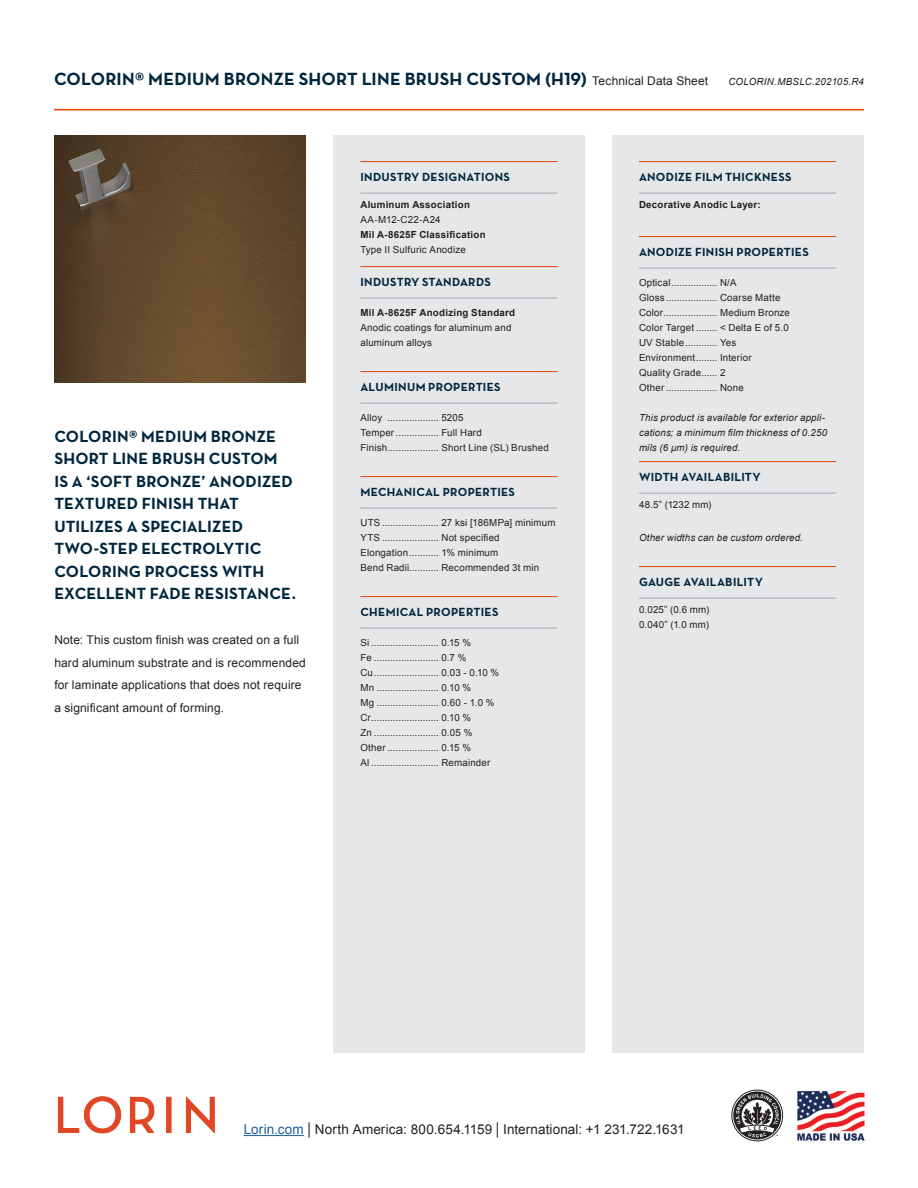
<style>
.page{position:relative;width:918px;height:1188px;background:#fff}
.page>*{position:absolute;margin:0;border:0;box-sizing:border-box;transform-origin:0 0}
.t1{font:700 18px "Neutraface Text";letter-spacing:.01em;color:#00263e}
.t2{font:700 16.5px/22.5px "Neutraface Text";letter-spacing:.01em;color:#00263e}
.t3{font:13.5px "Arial";letter-spacing:.01em;color:#231f20}
.t4{font:700 12px "Neutraface Text";letter-spacing:.025em;color:#00263e}
.t5{font:12px/22.5px "Arial";letter-spacing:.01em;color:#231f20}
.t6{font:9.75px "Arial";letter-spacing:.02em;color:#231f20}
.t7{font:italic 9.75px/15px "Arial";letter-spacing:.02em;color:#231f20}
.t8{font:700 9.75px "Arial";letter-spacing:.025em;color:#231f20}
.t9{font:3.15px "Arial";color:#231f20}
.s1{font-family:"Arial";font-weight:400;font-size:12px;color:#231f20}
.s2{color:#175d9e}
.s3{font-size:16.2px}
</style>
<div class="page">
<div style="left:333px;top:135px;width:252px;height:918px;background:#e6e7e9"></div>
<div style="left:612px;top:135px;width:252px;height:918px;background:#e6e7e9"></div>
<img style="left:57px;top:1096px;width:158px;height:38px">
<hr style="left:244px;top:1135px;width:60px;height:1px;background:#175d9e">
<img style="left:797px;top:1091px;width:68px;height:50px">
<img style="left:54px;top:135px;width:252px;height:248px">
<hr style="left:360px;top:161px;width:198px;height:1px;background:#e74300">
<hr style="left:360px;top:193px;width:198px;height:1px;background:#a8a9ad">
<hr style="left:360px;top:266px;width:198px;height:1px;background:#e74300">
<hr style="left:360px;top:298px;width:198px;height:1px;background:#a8a9ad">
<hr style="left:360px;top:371px;width:198px;height:1px;background:#e74300">
<hr style="left:360px;top:403px;width:198px;height:1px;background:#a8a9ad">
<hr style="left:360px;top:476px;width:198px;height:1px;background:#e74300">
<hr style="left:360px;top:508px;width:198px;height:1px;background:#a8a9ad">
<hr style="left:360px;top:596px;width:198px;height:1px;background:#e74300">
<hr style="left:360px;top:628px;width:198px;height:1px;background:#a8a9ad">
<hr style="left:639px;top:161px;width:197px;height:1px;background:#e74300">
<hr style="left:639px;top:193px;width:197px;height:1px;background:#a8a9ad">
<hr style="left:639px;top:236px;width:197px;height:1px;background:#e74300">
<hr style="left:639px;top:268px;width:197px;height:1px;background:#a8a9ad">
<hr style="left:639px;top:461px;width:197px;height:1px;background:#e74300">
<hr style="left:639px;top:493px;width:197px;height:1px;background:#a8a9ad">
<hr style="left:639px;top:566px;width:197px;height:1px;background:#e74300">
<hr style="left:639px;top:598px;width:197px;height:1px;background:#a8a9ad">
<svg style="left:731px;top:1090px;width:52px;height:51px"></svg>
<hr style="left:54px;top:109px;width:810px;height:1px;background:#e74300">
<p class="t1" style="left:54px;top:67px;width:656px">COLORIN® MEDIUM BRONZE SHORT LINE BRUSH CUSTOM (H19) <span class="s1">Technical Data Sheet</span></p>
<p class="t7" style="left:728px;top:74px;width:137px">COLORIN.MBSLC.202105.R4</p>
<p class="t2" style="left:54px;top:425px;width:243px">COLORIN® MEDIUM BRONZE<br>SHORT LINE BRUSH CUSTOM<br>IS A ‘SOFT BRONZE’ ANODIZED<br>TEXTURED FINISH THAT<br>UTILIZES A SPECIALIZED<br>TWO-STEP ELECTROLYTIC<br>COLORING PROCESS WITH<br>EXCELLENT FADE RESISTANCE.</p>
<p class="t5" style="left:54px;top:629px;width:253px">Note: This custom finish was created on a full hard aluminum substrate and is recommended for laminate applications that does not require a significant amount of forming.</p>
<p class="t4" style="left:360px;top:170px;width:151px">INDUSTRY DESIGNATIONS</p>
<p class="t8" style="left:360px;top:199px;width:111px">Aluminum Association</p>
<p class="t6" style="left:360px;top:214px;width:82px">AA-M12-C22-A24</p>
<p class="t8" style="left:360px;top:229px;width:127px">Mil A-8625F Classification</p>
<p class="t6" style="left:360px;top:244px;width:107px">Type II Sulfuric Anodize</p>
<p class="t4" style="left:360px;top:275px;width:132px">INDUSTRY STANDARDS</p>
<p class="t8" style="left:360px;top:307px;width:156px">Mil A-8625F Anodizing Standard</p>
<p class="t6" style="left:360px;top:322px;width:153px">Anodic coatings for aluminum and</p>
<p class="t6" style="left:360px;top:337px;width:73px">aluminum alloys</p>
<p class="t4" style="left:360px;top:380px;width:142px">ALUMINUM PROPERTIES</p>
<p class="t6" style="left:360px;top:412px;width:105px">Alloy ................... 5205</p>
<p class="t6" style="left:360px;top:427px;width:123px">Temper................ Full Hard</p>
<p class="t6" style="left:360px;top:442px;width:190px">Finish................... Short Line (SL) Brushed</p>
<p class="t4" style="left:360px;top:485px;width:156px">MECHANICAL PROPERTIES</p>
<p class="t6" style="left:360px;top:517px;width:197px">UTS ..................... 27 ksi [186MPa] minimum</p>
<p class="t6" style="left:360px;top:532px;width:141px">YTS ..................... Not specified</p>
<p class="t6" style="left:360px;top:547px;width:139px">Elongation........... 1% minimum</p>
<p class="t6" style="left:360px;top:562px;width:180px">Bend Radii........... Recommended 3t min</p>
<p class="t4" style="left:360px;top:605px;width:140px">CHEMICAL PROPERTIES</p>
<p class="t6" style="left:360px;top:637px;width:112px">Si ......................... 0.15 %</p>
<p class="t6" style="left:360px;top:652px;width:107px">Fe ........................ 0.7 %</p>
<p class="t6" style="left:360px;top:667px;width:140px">Cu........................ 0.03 - 0.10 %</p>
<p class="t6" style="left:360px;top:682px;width:112px">Mn ....................... 0.10 %</p>
<p class="t6" style="left:360px;top:697px;width:136px">Mg ....................... 0.60 - 1.0 %</p>
<p class="t6" style="left:360px;top:712px;width:112px">Cr......................... 0.10 %</p>
<p class="t6" style="left:360px;top:727px;width:113px">Zn ........................ 0.05 %</p>
<p class="t6" style="left:360px;top:742px;width:112px">Other ................... 0.15 %</p>
<p class="t6" style="left:360px;top:757px;width:131px">Al ......................... Remainder</p>
<p class="t4" style="left:639px;top:170px;width:154px">ANODIZE FILM THICKNESS</p>
<p class="t8" style="left:639px;top:199px;width:123px">Decorative Anodic Layer:</p>
<p class="t4" style="left:639px;top:245px;width:171px">ANODIZE FINISH PROPERTIES</p>
<p class="t6" style="left:639px;top:277px;width:99px">Optical................. N/A</p>
<p class="t6" style="left:639px;top:292px;width:143px">Gloss ................... Coarse Matte</p>
<p class="t6" style="left:639px;top:307px;width:153px">Color.................... Medium Bronze</p>
<p class="t6" style="left:639px;top:322px;width:151px">Color Target ........ &lt; Delta E of 5.0</p>
<p class="t6" style="left:639px;top:337px;width:99px">UV Stable............ Yes</p>
<p class="t6" style="left:639px;top:352px;width:114px">Environment........ Interior</p>
<p class="t6" style="left:639px;top:367px;width:88px">Quality Grade...... 2</p>
<p class="t6" style="left:639px;top:382px;width:106px">Other ................... None</p>
<p class="t7" style="left:639px;top:411px;width:190px">This product is available for exterior appli&shy;cations; a minimum film thickness of 0.250 mils (6 μm) is required.</p>
<p class="t4" style="left:639px;top:470px;width:123px">WIDTH AVAILABILITY</p>
<p class="t6" style="left:639px;top:499px;width:74px">48.5” (1232 mm)</p>
<p class="t7" style="left:639px;top:531px;width:166px">Other widths can be custom ordered.</p>
<p class="t4" style="left:639px;top:575px;width:125px">GAUGE AVAILABILITY</p>
<p class="t6" style="left:639px;top:604px;width:72px">0.025” (0.6 mm)</p>
<p class="t6" style="left:639px;top:619px;width:72px">0.040” (1.0 mm)</p>
<p class="t3" style="left:244px;top:1121px;width:442px"><span class="s2">Lorin.com</span> <span class="s3">|</span> North America: 800.654.1159 <span class="s3">|</span> International: +1 231.722.1631</p>
<p class="t9" style="left:776px;top:1133px;width:5px">™</p>
</div>
